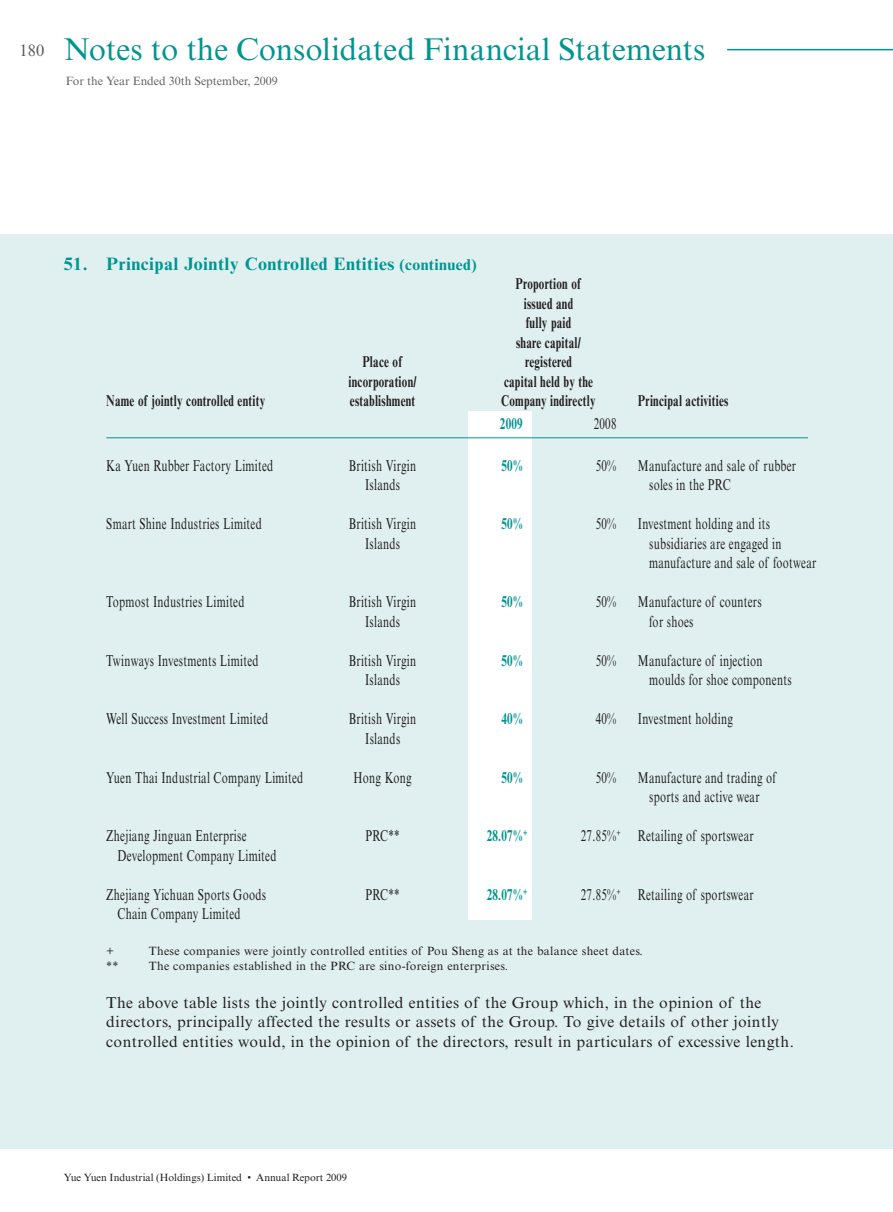
<style>
.page{position:relative;width:893px;height:1212px;background:#fff}
.page>*{position:absolute;margin:0;border:0;box-sizing:border-box;transform-origin:0 0}
.t1{font:31.5px "Times New Roman MT Std";color:#009590}
.t2{font:700 18px "Times New Roman MT Std";letter-spacing:.025em;color:#009590}
.t3{font:15.75px/19.5px "Times New Roman MT Std";letter-spacing:.025em;color:#231f20;scale:.7 1}
.t4{font:15.75px/19.5px "Times New Roman MT Std";letter-spacing:.025em;color:#231f20}
.t5{font:700 15.75px/19.5px "Times New Roman MT Std";letter-spacing:.025em;color:#231f20;text-align:center;scale:.7 1}
.t6{font:700 15.75px "Times New Roman MT Std";letter-spacing:.025em;color:#009590;scale:.7 1}
.t7{font:12px "Times New Roman MT Std";letter-spacing:.025em;color:#231f20}
.t8{font:12px "Times New Roman MT Std";color:#636366}
.t9{font:10.5px "Times New Roman MT Std";color:#231f20}
.s1{font-size:16.5px;color:#57585a}
.s2{font-size:15.75px}
</style>
<div class="page">
<div style="left:0;top:234px;width:893px;height:914px;background:#e0f0f0"></div>
<hr style="left:727px;top:49px;width:166px;height:1px;background:#009590">
<div style="left:468px;top:411px;width:63px;height:509px;background:#fff"></div>
<hr style="left:106px;top:437px;width:702px;height:1px;background:#009590">
<h1 class="t1" style="left:20px;top:38px;width:687px"><span class="s1">180</span> Notes to the Consolidated Financial Statements</h1>
<p class="t8" style="left:66px;top:76px;width:213px">For the Year Ended 30th September, 2009</p>
<p class="t2" style="left:64px;top:253px;width:414px">51. Principal Jointly Controlled Entities <span class="s2">(continued)</span></p>
<p class="t5" style="left:515px;top:274px;width:95px">Proportion of issued and fully paid share capital/</p>
<p class="t5" style="left:362px;top:352px;width:58px">Place of</p>
<p class="t5" style="left:525px;top:352px;width:69px">registered</p>
<p class="t5" style="left:349px;top:372px;width:99px">incorporation/</p>
<p class="t5" style="left:504px;top:372px;width:129px">capital held by the</p>
<p class="t5" style="left:106px;top:391px;width:228px">Name of jointly controlled entity</p>
<p class="t5" style="left:350px;top:391px;width:95px">establishment</p>
<p class="t5" style="left:501px;top:391px;width:136px">Company indirectly</p>
<p class="t5" style="left:638px;top:391px;width:131px">Principal activities</p>
<p class="t6" style="left:500px;top:414px;width:34px">2009</p>
<p class="t3" style="left:594px;top:415px;width:34px">2008</p>
<p class="t3" style="left:106px;top:457px;width:240px">Ka Yuen Rubber Factory Limited</p>
<p class="t3" style="left:349px;top:457px;width:98px">British Virgin</p>
<p class="t6" style="left:501px;top:456px;width:32px">50%</p>
<p class="t3" style="left:596px;top:457px;width:31px">50%</p>
<p class="t3" style="left:638px;top:457px;width:228px">Manufacture and sale of rubber</p>
<p class="t3" style="left:365px;top:477px;width:52px">Islands</p>
<p class="t3" style="left:649px;top:477px;width:118px">soles in the PRC</p>
<p class="t3" style="left:106px;top:516px;width:224px">Smart Shine Industries Limited</p>
<p class="t3" style="left:349px;top:516px;width:98px">British Virgin</p>
<p class="t6" style="left:501px;top:515px;width:32px">50%</p>
<p class="t3" style="left:596px;top:516px;width:31px">50%</p>
<p class="t3" style="left:638px;top:516px;width:190px">Investment holding and its</p>
<p class="t3" style="left:365px;top:535px;width:52px">Islands</p>
<p class="t3" style="left:649px;top:535px;width:240px">subsidiaries are engaged in manufacture and sale of footwear</p>
<p class="t3" style="left:106px;top:594px;width:199px">Topmost Industries Limited</p>
<p class="t3" style="left:349px;top:594px;width:98px">British Virgin</p>
<p class="t6" style="left:501px;top:593px;width:32px">50%</p>
<p class="t3" style="left:596px;top:594px;width:31px">50%</p>
<p class="t3" style="left:638px;top:594px;width:178px">Manufacture of counters</p>
<p class="t3" style="left:365px;top:613px;width:52px">Islands</p>
<p class="t3" style="left:649px;top:613px;width:65px">for shoes</p>
<p class="t3" style="left:106px;top:652px;width:219px">Twinways Investments Limited</p>
<p class="t3" style="left:349px;top:652px;width:98px">British Virgin</p>
<p class="t6" style="left:501px;top:651px;width:32px">50%</p>
<p class="t3" style="left:596px;top:652px;width:31px">50%</p>
<p class="t3" style="left:638px;top:652px;width:180px">Manufacture of injection</p>
<p class="t3" style="left:365px;top:672px;width:52px">Islands</p>
<p class="t3" style="left:649px;top:672px;width:205px">moulds for shoe components</p>
<p class="t3" style="left:106px;top:711px;width:233px">Well Success Investment Limited</p>
<p class="t3" style="left:349px;top:711px;width:98px">British Virgin</p>
<p class="t6" style="left:501px;top:710px;width:32px">40%</p>
<p class="t3" style="left:596px;top:711px;width:31px">40%</p>
<p class="t3" style="left:638px;top:711px;width:138px">Investment holding</p>
<p class="t3" style="left:365px;top:730px;width:52px">Islands</p>
<p class="t3" style="left:106px;top:769px;width:283px">Yuen Thai Industrial Company Limited</p>
<p class="t3" style="left:354px;top:769px;width:84px">Hong Kong</p>
<p class="t6" style="left:501px;top:768px;width:32px">50%</p>
<p class="t3" style="left:596px;top:769px;width:31px">50%</p>
<p class="t3" style="left:638px;top:769px;width:199px;text-align:center">Manufacture and trading of sports and active wear</p>
<p class="t3" style="left:106px;top:828px;width:202px">Zhejiang Jinguan Enterprise</p>
<p class="t3" style="left:365px;top:828px;width:51px">PRC**</p>
<p class="t6" style="left:487px;top:827px;width:60px">28.07%<sup>+</sup></p>
<p class="t3" style="left:581px;top:828px;width:249px">27.85%<sup>+</sup> Retailing of sportswear</p>
<p class="t3" style="left:118px;top:847px;width:228px">Development Company Limited</p>
<p class="t3" style="left:106px;top:886px;width:230px">Zhejiang Yichuan Sports Goods</p>
<p class="t3" style="left:365px;top:886px;width:51px">PRC**</p>
<p class="t6" style="left:487px;top:885px;width:60px">28.07%<sup>+</sup></p>
<p class="t3" style="left:581px;top:886px;width:249px">27.85%<sup>+</sup> Retailing of sportswear</p>
<p class="t3" style="left:118px;top:906px;width:177px">Chain Company Limited</p>
<p class="t7" style="left:106px;top:947px;width:10px">+</p>
<p class="t7" style="left:149px;top:947px;width:495px">These companies were jointly controlled entities of Pou Sheng as at the balance sheet dates.</p>
<p class="t7" style="left:106px;top:962px;width:14px">**</p>
<p class="t7" style="left:149px;top:962px;width:361px">The companies established in the PRC are sino-foreign enterprises.</p>
<p class="t4" style="left:106px;top:994px;width:689px">The above table lists the jointly controlled entities of the Group which, in the opinion of the directors, principally affected the results or assets of the Group. To give details of other jointly controlled entities would, in the opinion of the directors, result in particulars of excessive length.</p>
<p class="t9" style="left:64px;top:1173px;width:285px">Yue Yuen Industrial (Holdings) Limited • Annual Report 2009</p>
</div>
